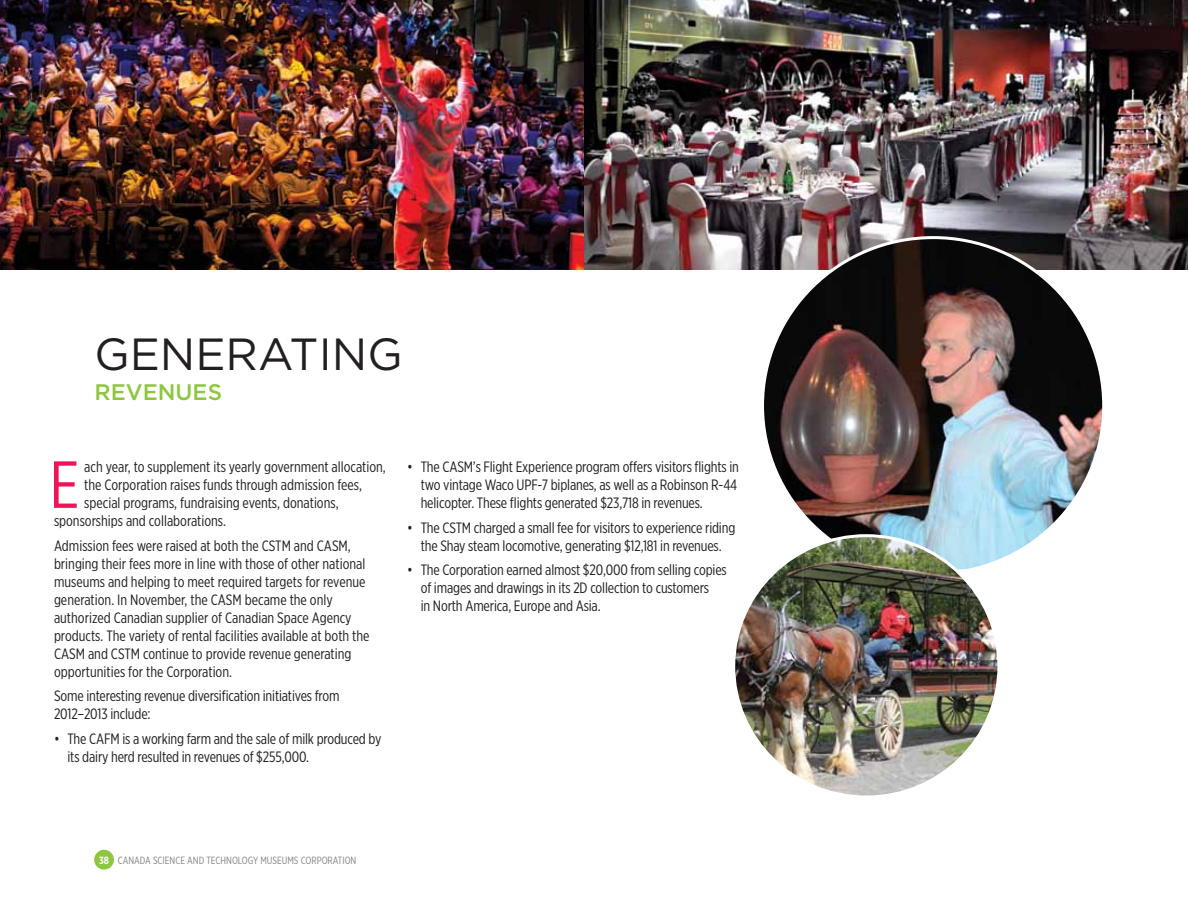
<style>
.page{position:relative;width:1188px;height:918px;background:#fff}
.page>*{position:absolute;margin:0;border:0;box-sizing:border-box;transform-origin:0 0}
.t1{font:66.45px "Gotham X Narrow";color:#ed1556}
.t2{font:45px "Gotham";color:#231f20}
.t3{font:500 22.5px "Gotham";color:#8dc63f}
.t4{font:15px/18px "Gotham X Narrow";letter-spacing:-.01em;color:#231f20}
.t5{font:10.5px "Gotham X Narrow";color:#848688}
.s1{font-weight:700;color:#fff}
</style>
<div class="page">
<div style="left:94px;top:850px;width:20px;height:20px;background:#8dc63f;border-radius:50%"></div>
<img style="left:0;top:0;width:1188px;height:270px">
<img style="left:763px;top:238px;width:341px;height:321px">
<img style="left:736px;top:536px;width:263px;height:259px">
<h2 class="t2" style="left:94px;top:325px;width:66px">GENERATING</h2>
<h3 class="t3" style="left:94px;top:377px;width:129px">REVENUES</h3>
<h1 class="t1" style="left:49px;top:445px;width:24px">E</h1>
<p class="t4" style="left:84px;top:457px;width:303px">ach year, to supplement its yearly government allocation,</p>
<p class="t4" style="left:84px;top:475px;width:279px">the Corporation raises funds through admission fees,</p>
<p class="t4" style="left:84px;top:493px;width:256px">special programs, fundraising events, donations,</p>
<p class="t4" style="left:54px;top:511px;width:174px">sponsorships and collaborations.</p>
<p class="t4" style="left:54px;top:536px;width:317px">Admission fees were raised at both the CSTM and CASM, bringing their fees more in line with those of other national museums and helping to meet required targets for revenue generation. In November, the CASM became the only authorized Canadian supplier of Canadian Space Agency products. The variety of rental facilities available at both the CASM and CSTM continue to provide revenue generating opportunities for the Corporation.</p>
<p class="t4" style="left:54px;top:687px;width:287px">Some interesting revenue diversification initiatives from<br>2012–2013 include:</p>
<p class="t4" style="left:68px;top:730px;width:315px;text-indent:-14px">• The CAFM is a working farm and the sale of milk produced by its dairy herd resulted in revenues of $255,000.</p>
<p class="t4" style="left:421px;top:457px;width:320px;text-align:justify;text-indent:-13px">• The CASM’s Flight Experience program offers visitors flights in two vintage Waco UPF-7 biplanes, as well as a Robinson R-44 helicopter. These flights generated $23,718 in revenues.</p>
<p class="t4" style="left:407px;top:518px;width:330px;text-align:center">• The CSTM charged a small fee for visitors to experience riding the Shay steam locomotive, generating $12,181 in revenues.</p>
<p class="t4" style="left:421px;top:561px;width:308px;text-indent:-14px">• The Corporation earned almost $20,000 from selling copies of images and drawings in its 2D collection to customers<br>in North America, Europe and Asia.</p>
<p class="t5" style="left:99px;top:854px;width:95px"><span class="s1">38</span> canada SCIENCE AND</p>
<p class="t5" style="left:206px;top:854px;width:150px">TECHNOLOGY MUSEUMS CORPORATION</p>
</div>
